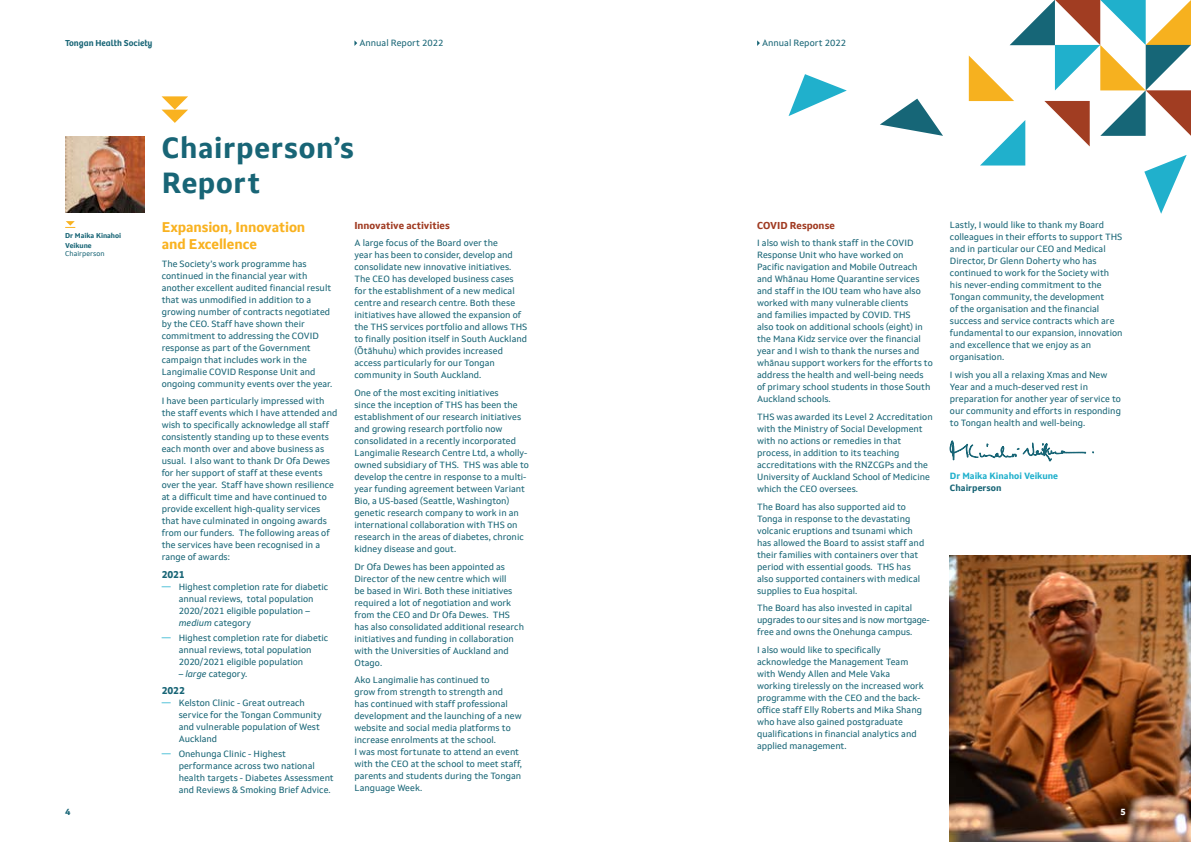
<style>
.page{position:relative;width:1191px;height:842px;background:#fff}
.page>*{position:absolute;margin:0;border:0;box-sizing:border-box;transform-origin:0 0}
.t1{font:700 29px/35px "Setimo";letter-spacing:.02em;color:#186576}
.t2{font:700 14px/17px "Setimo";letter-spacing:-.005em;color:#f9b220}
.t3{font:700 10px "Setimo";color:#a03b22}
.t4{font:700 10px "Setimo";letter-spacing:-.015em;color:#186576}
.t5{font:9px/12px "Setimo";color:#186576}
.t6{font:700 9px "Setimo";color:#20b0cc}
.t7{font:600 9px "Bree";color:#186576}
.t8{font:700 9px "Setimo";color:#186576}
.t9{font:700 9px "Setimo";color:#fff}
.t10{font:700 7px/10px "Setimo";color:#186576}
.t11{font:7px "Setimo";color:#186576}
.s1{color:#20b0cc}
.s2{font-style:italic}
</style>
<div class="page">
<img style="left:65px;top:136px;width:80px;height:77px">
<svg style="left:162px;top:96px;width:26px;height:27px"></svg>
<svg style="left:950px;top:440px;width:135px;height:21px"></svg>
<svg style="left:65px;top:221px;width:10px;height:7px"></svg>
<svg style="left:880px;top:99px;width:63px;height:37px"></svg>
<svg style="left:788px;top:74px;width:58px;height:42px"></svg>
<svg style="left:968px;top:0;width:223px;height:214px"></svg>
<img style="left:950px;top:555px;width:241px;height:287px">
<svg style="left:354px;top:40px;width:3px;height:6px"></svg>
<svg style="left:757px;top:40px;width:3px;height:6px"></svg>
<p class="t7" style="left:65px;top:37px;width:89px">Tongan Health Society</p>
<p class="t5" style="left:359px;top:37px;width:85px">Annual Report 2022</p>
<p class="t5" style="left:762px;top:37px;width:85px">Annual Report 2022</p>
<p class="t10" style="left:65px;top:230px;width:57px">Dr Maika Kinahoi<br>Veikune</p>
<p class="t11" style="left:65px;top:249px;width:41px">Chairperson</p>
<p class="t8" style="left:65px;top:806px;width:7px">4</p>
<h1 class="t1" style="left:162px;top:130px;width:194px">Chairperson’s<br>Report</h1>
<h2 class="t2" style="left:162px;top:218px;width:145px">Expansion, Innovation and Excellence</h2>
<p class="t5" style="left:162px;top:257px;width:172px">The Society’s work programme has continued in the financial year with another excellent audited financial result that was unmodified in addition to a growing number of contracts negotiated by the CEO. Staff have shown their commitment to addressing the COVID response as part of the Government campaign that includes work in the Langimalie COVID Response Unit and ongoing community events over the year.</p>
<p class="t5" style="left:162px;top:395px;width:177px">I have been particularly impressed with the staff events which I have attended and wish to specifically acknowledge all staff consistently standing up to these events each month over and above business as usual. I also want to thank Dr Ofa Dewes for her support of staff at these events over the year. Staff have shown resilience at a difficult time and have continued to provide excellent high-quality services that have culminated in ongoing awards from our funders. The following areas of the services have been recognised in a range of awards:</p>
<p class="t4" style="left:162px;top:568px;width:25px">2021</p>
<p class="t5" style="left:179px;top:581px;width:151px;text-indent:-17px"><span class="s1">¬</span> Highest completion rate for diabetic annual reviews, total population<br>2020/2021 eligible population – <span class="s2">medium</span> category</p>
<p class="t5" style="left:179px;top:631px;width:151px;text-indent:-17px"><span class="s1">¬</span> Highest completion rate for diabetic annual reviews, total population<br>2020/2021 eligible population</p>
<p class="t5" style="left:179px;top:667px;width:70px">– <span class="s2">large</span> category.</p>
<p class="t4" style="left:162px;top:685px;width:25px">2022</p>
<p class="t5" style="left:179px;top:697px;width:145px;text-indent:-17px"><span class="s1">¬</span> Kelston Clinic - Great outreach service for the Tongan Community and vulnerable population of West<br>Auckland</p>
<p class="t5" style="left:179px;top:748px;width:156px;text-indent:-17px"><span class="s1">¬</span> Onehunga Clinic - Highest performance across two national health targets - Diabetes Assessment and Reviews &amp; Smoking Brief Advice.</p>
<p class="t3" style="left:354px;top:219px;width:97px">Innovative activities</p>
<p class="t5" style="left:354px;top:237px;width:174px">A large focus of the Board over the<br>year has been to consider, develop and consolidate new innovative initiatives.<br>The CEO has developed business cases for the establishment of a new medical centre and research centre. Both these initiatives have allowed the expansion of the THS services portfolio and allows THS to finally position itself in South Auckland (Ōtāhuhu) which provides increased access particularly for our Tongan community in South Auckland.</p>
<p class="t5" style="left:354px;top:387px;width:176px">One of the most exciting initiatives<br>since the inception of THS has been the establishment of our research initiatives and growing research portfolio now consolidated in a recently incorporated Langimalie Research Centre Ltd, a wholly&shy;owned subsidiary of THS. THS was able to develop the centre in response to a multi&shy;year funding agreement between Variant Bio, a US-based (Seattle, Washington) genetic research company to work in an international collaboration with THS on research in the areas of diabetes, chronic kidney disease and gout.</p>
<p class="t5" style="left:354px;top:560px;width:171px">Dr Ofa Dewes has been appointed as Director of the new centre which will<br>be based in Wiri. Both these initiatives required a lot of negotiation and work from the CEO and Dr Ofa Dewes. THS has also consolidated additional research initiatives and funding in collaboration with the Universities of Auckland and Otago.</p>
<p class="t5" style="left:354px;top:674px;width:169px">Ako Langimalie has continued to<br>grow from strength to strength and<br>has continued with staff professional development and the launching of a new website and social media platforms to increase enrolments at the school.<br>I was most fortunate to attend an event with the CEO at the school to meet staff, parents and students during the Tongan Language Week.</p>
<p class="t3" style="left:757px;top:219px;width:79px">COVID Response</p>
<p class="t5" style="left:757px;top:237px;width:177px">I also wish to thank staff in the COVID Response Unit who have worked on<br>Pacific navigation and Mobile Outreach and Whānau Home Quarantine services and staff in the IOU team who have also worked with many vulnerable clients<br>and families impacted by COVID. THS<br>also took on additional schools (eight) in the Mana Kidz service over the financial year and I wish to thank the nurses and whānau support workers for the efforts to address the health and well-being needs of primary school students in those South Auckland schools.</p>
<p class="t5" style="left:757px;top:411px;width:177px">THS was awarded its Level 2 Accreditation with the Ministry of Social Development with no actions or remedies in that process, in addition to its teaching accreditations with the RNZCGPs and the University of Auckland School of Medicine which the CEO oversees.</p>
<p class="t5" style="left:757px;top:500px;width:169px">The Board has also supported aid to Tonga in response to the devastating volcanic eruptions and tsunami which has allowed the Board to assist staff and their families with containers over that period with essential goods. THS has also supported containers with medical supplies to Eua hospital.</p>
<p class="t5" style="left:757px;top:602px;width:174px">The Board has also invested in capital upgrades to our sites and is now mortgage&shy;free and owns the Onehunga campus.</p>
<p class="t5" style="left:757px;top:644px;width:168px">I also would like to specifically acknowledge the Management Team with Wendy Allen and Mele Vaka working tirelessly on the increased work programme with the CEO and the back&shy;office staff Elly Roberts and Mika Shang who have also gained postgraduate qualifications in financial analytics and applied management.</p>
<p class="t5" style="left:950px;top:219px;width:174px">Lastly, I would like to thank my Board colleagues in their efforts to support THS and in particular our CEO and Medical Director, Dr Glenn Doherty who has continued to work for the Society with his never-ending commitment to the Tongan community, the development<br>of the organisation and the financial success and service contracts which are fundamental to our expansion, innovation and excellence that we enjoy as an organisation.</p>
<p class="t5" style="left:950px;top:368px;width:172px">I wish you all a relaxing Xmas and New Year and a much-deserved rest in preparation for another year of service to our community and efforts in responding to Tongan health and well-being.</p>
<p class="t6" style="left:950px;top:470px;width:110px">Dr Maika Kinahoi Veikune</p>
<p class="t8" style="left:950px;top:482px;width:53px">Chairperson</p>
<p class="t9" style="left:1120px;top:806px;width:7px">5</p>
</div>
